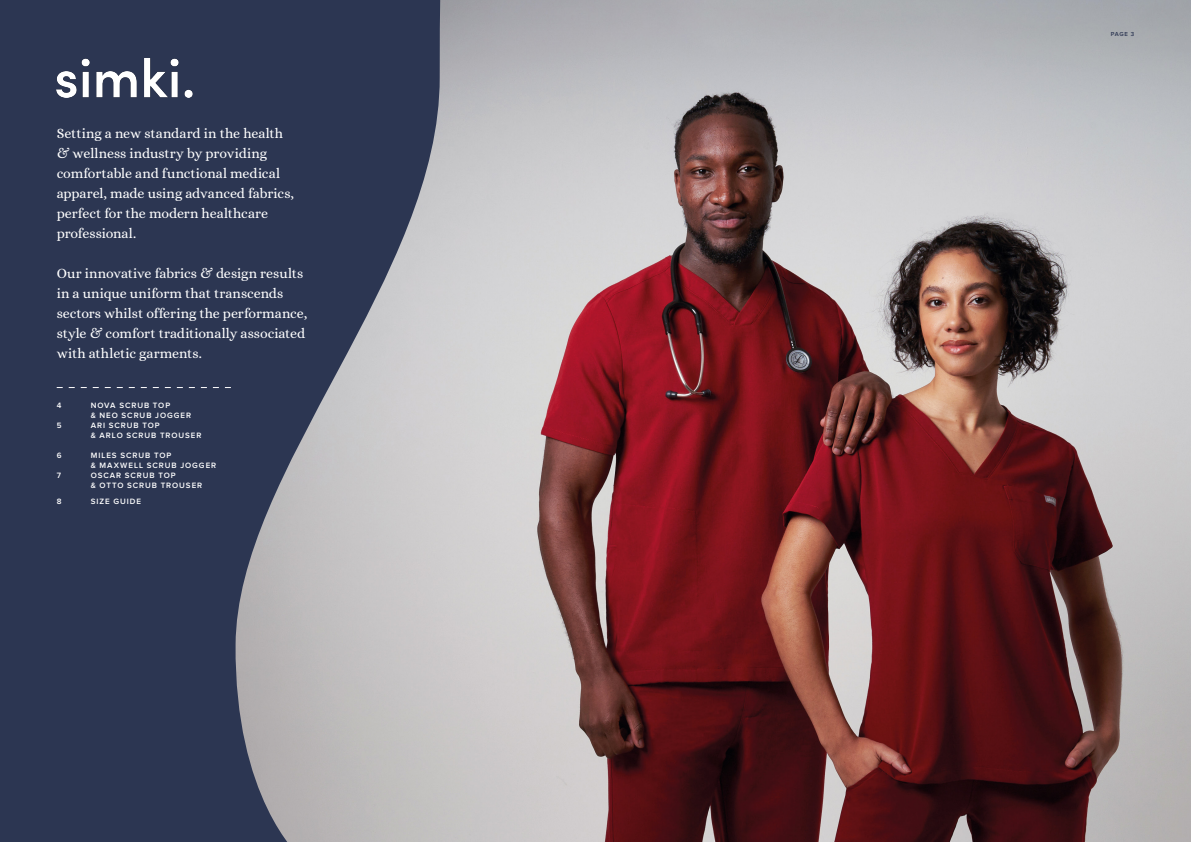
<style>
.page{position:relative;width:1191px;height:842px;background:#fff}
.page>*{position:absolute;margin:0;border:0;box-sizing:border-box;transform-origin:0 0}
.t1{font:14px/20px "Alice";letter-spacing:-.005em;color:#fff}
.t2{font:600 8px "Proxima Nova";letter-spacing:.12em;color:#fff}
.t3{font:600 6px "Proxima Nova";color:#2c3652}
</style>
<div class="page">
<img style="left:440px;top:0;width:751px;height:842px">
<svg style="left:0;top:0;width:440px;height:842px;background:#52596e"></svg>
<svg style="left:57px;top:387px;width:174px;height:1px"></svg>
<img style="left:57px;top:57px;width:137px;height:40px">
<p class="t1" style="left:57px;top:124px;width:239px">Setting a new standard in the health &amp; wellness industry by providing comfortable and functional medical apparel, made using advanced fabrics, perfect for the modern healthcare professional.</p>
<p class="t1" style="left:57px;top:264px;width:252px">Our innovative fabrics &amp; design results in a unique uniform that transcends sectors whilst offering the performance, style &amp; comfort traditionally associated with athletic garments.</p>
<p class="t2" style="left:57px;top:402px;width:6px">4</p>
<p class="t2" style="left:91px;top:402px;width:81px">NOVA SCRUB TOP</p>
<p class="t2" style="left:91px;top:412px;width:102px">&amp; NEO SCRUB JOGGER</p>
<p class="t2" style="left:57px;top:422px;width:6px">5</p>
<p class="t2" style="left:91px;top:422px;width:70px">ARI SCRUB TOP</p>
<p class="t2" style="left:91px;top:432px;width:112px">&amp; ARLO SCRUB TROUSER</p>
<p class="t2" style="left:57px;top:452px;width:6px">6</p>
<p class="t2" style="left:91px;top:452px;width:82px">MILES SCRUB TOP</p>
<p class="t2" style="left:91px;top:462px;width:127px">&amp; MAXWELL SCRUB JOGGER</p>
<p class="t2" style="left:57px;top:472px;width:6px">7</p>
<p class="t2" style="left:91px;top:472px;width:87px">OSCAR SCRUB TOP</p>
<p class="t2" style="left:91px;top:482px;width:113px">&amp; OTTO SCRUB TROUSER</p>
<p class="t2" style="left:57px;top:497px;width:6px">8</p>
<p class="t2" style="left:91px;top:497px;width:52px">SIZE GUIDE</p>
<p class="t3" style="left:1110px;top:31px;width:25px">PAGE 3</p>
</div>
